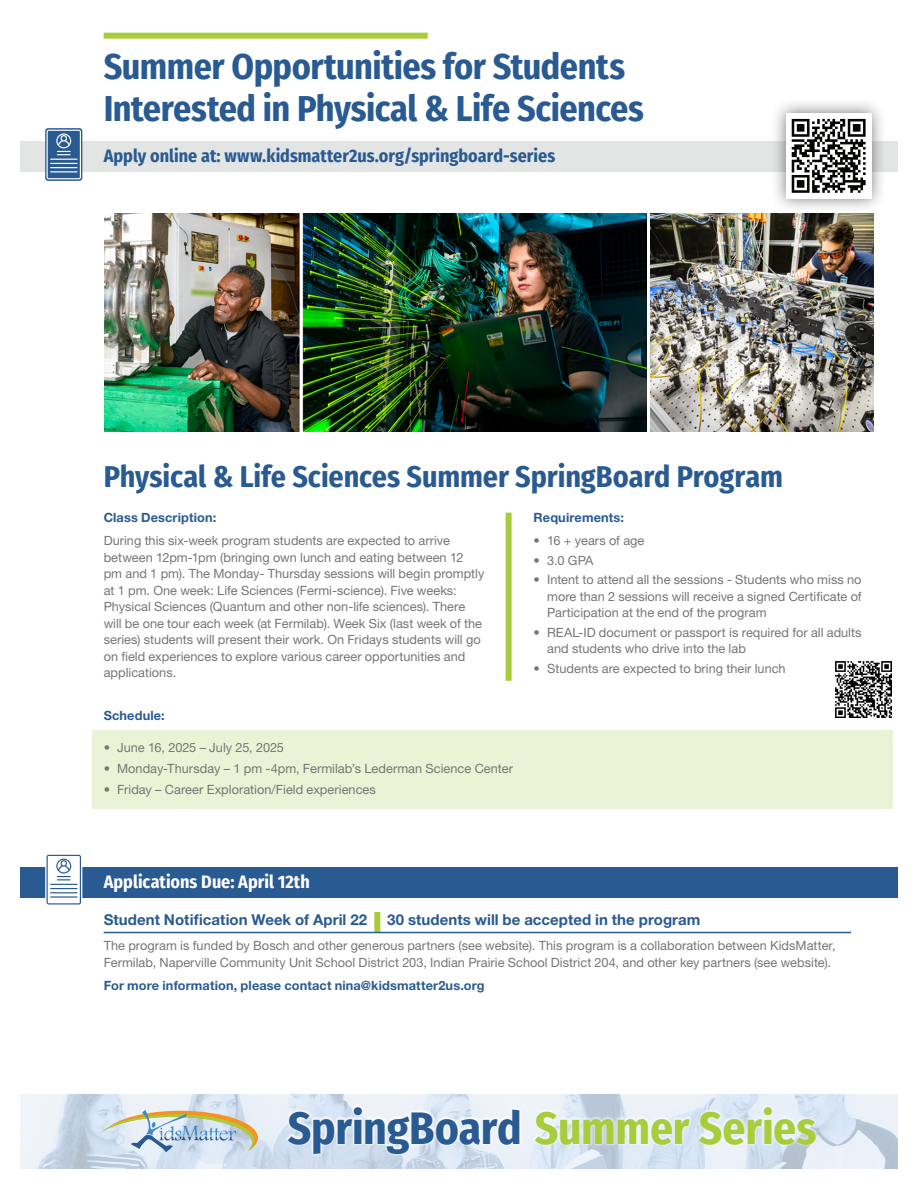
<style>
.page{position:relative;width:918px;height:1188px;background:#fff}
.page>*{position:absolute;margin:0;border:0;box-sizing:border-box;transform-origin:0 0}
.t1{font:700 45.45px "Fira Sans Condensed";letter-spacing:-.005em;color:#a7cd3a}
.t2{font:700 36px/42px "Fira Sans Condensed";letter-spacing:-.015em;color:#295a91}
.t3{font:700 30px "Fira Sans Condensed";letter-spacing:-.005em;color:#295a91}
.t4{font:700 18px "Fira Sans Condensed";color:#295a91}
.t5{font:700 18px "Fira Sans Condensed";color:#fff}
.t6{font:700 15px "Helvetica Neue LT Std";letter-spacing:.005em;color:#295a91}
.t7{font:12.75px/16.5px "Helvetica Neue LT Std";color:#747776}
.t8{font:700 12.75px "Helvetica Neue LT Std";letter-spacing:.01em;color:#295a91}
.s1{color:#295a91}
</style>
<div class="page">
<div style="left:374px;top:912px;width:6px;height:20px;background:#a7cd3a"></div>
<div style="left:93px;top:731px;width:800px;height:78px;background:#eaf3d5"></div>
<svg style="left:20px;top:1094px;width:878px;height:74px;background:#dae4f0"></svg>
<div style="left:20px;top:142px;width:878px;height:30px;background:#e3e4e4"></div>
<div style="left:20px;top:867px;width:878px;height:30px;background:#295a91"></div>
<svg style="left:45px;top:128px;width:37px;height:53px"></svg>
<svg style="left:47px;top:130px;width:34px;height:49px;background:#5a80aa"></svg>
<svg style="left:45px;top:853px;width:37px;height:53px"></svg>
<svg style="left:47px;top:855px;width:34px;height:50px"></svg>
<div style="left:285px;top:1104px;width:237px;height:52px;background:#fff;opacity:.75"></div>
<svg style="left:101px;top:1110px;width:157px;height:43px;background:#c8d1ce"></svg>
<div style="left:532px;top:1104px;width:286px;height:43px;background:#fff;opacity:.48"></div>
<div style="left:104px;top:33px;width:324px;height:6px;background:#a7cd3a"></div>
<div style="left:506px;top:513px;width:6px;height:168px;background:#a7cd3a"></div>
<hr style="left:104px;top:932px;width:747px;height:1px;background:#295a91">
<img style="left:104px;top:213px;width:543px;height:219px">
<img style="left:650px;top:213px;width:224px;height:219px">
<div style="left:771px;top:98px;width:116px;height:116px;background:#231f20;opacity:.6"></div>
<div style="left:786px;top:113px;width:85px;height:85px;background:#fff"></div>
<svg style="left:791px;top:118px;width:74px;height:75px"></svg>
<svg style="left:792px;top:119px;width:74px;height:74px"></svg>
<img style="left:836px;top:662px;width:55px;height:55px">
<h2 class="t2" style="left:104px;top:43px;width:542px">Summer Opportunities for Students<br>Interested in Physical &amp; Life Sciences</h2>
<h3 class="t4" style="left:104px;top:140px;width:453px">Apply online at: www.kidsmatter2us.org/springboard-series</h3>
<h3 class="t3" style="left:104px;top:452px;width:681px">Physical &amp; Life Sciences Summer SpringBoard Program</h3>
<p class="t8" style="left:104px;top:509px;width:114px">Class Description:</p>
<p class="t7" style="left:104px;top:532px;width:382px">During this six-week program students are expected to arrive between 12pm-1pm (bringing own lunch and eating between 12 pm and 1 pm). The Monday- Thursday sessions will begin promptly at 1 pm. One week: Life Sciences (Fermi-science). Five weeks:<br>Physical Sciences (Quantum and other non-life sciences). There will be one tour each week (at Fermilab). Week Six (last week of the series) students will present their work. On Fridays students will go on field experiences to explore various career opportunities and applications.</p>
<p class="t8" style="left:104px;top:708px;width:63px">Schedule:</p>
<p class="t7" style="left:104px;top:739px;width:182px">• June 16, 2025 – July 25, 2025</p>
<p class="t7" style="left:104px;top:760px;width:411px">• Monday-Thursday – 1 pm -4pm, Fermilab’s Lederman Science Center</p>
<p class="t7" style="left:104px;top:781px;width:274px">• Friday – Career Exploration/Field experiences</p>
<p class="t8" style="left:534px;top:509px;width:92px">Requirements:</p>
<p class="t7" style="left:534px;top:532px;width:112px">• 16 + years of age</p>
<p class="t7" style="left:534px;top:552px;width:61px">• 3.0 GPA</p>
<p class="t7" style="left:547px;top:571px;width:316px;text-align:justify;text-indent:-14px">• Intent to attend all the sessions - Students who miss no more than 2 sessions will receive a signed Certificate of Participation at the end of the program</p>
<p class="t7" style="left:547px;top:624px;width:316px;text-indent:-14px">• REAL-ID document or passport is required for all adults and students who drive into the lab</p>
<p class="t7" style="left:534px;top:660px;width:254px">• Students are expected to bring their lunch</p>
<h3 class="t5" style="left:104px;top:867px;width:208px">Applications Due: April 12th</h3>
<p class="t6" style="left:104px;top:910px;width:265px">Student Notification Week of April 22</p>
<p class="t6" style="left:387px;top:910px;width:315px">30 students will be accepted in the program</p>
<p class="t7" style="left:104px;top:937px;width:733px">The program is funded by Bosch and other generous partners (see website). This program is a collaboration between KidsMatter,<br>Fermilab, Naperville Community Unit School District 203, Indian Prairie School District 204, and other key partners (see website).</p>
<p class="t8" style="left:104px;top:977px;width:383px">For more information, please contact nina@kidsmatter2us.org</p>
<h1 class="t1" style="left:288px;top:1090px;width:530px"><span class="s1">SpringBoard</span> Summer Series</h1>
</div>
